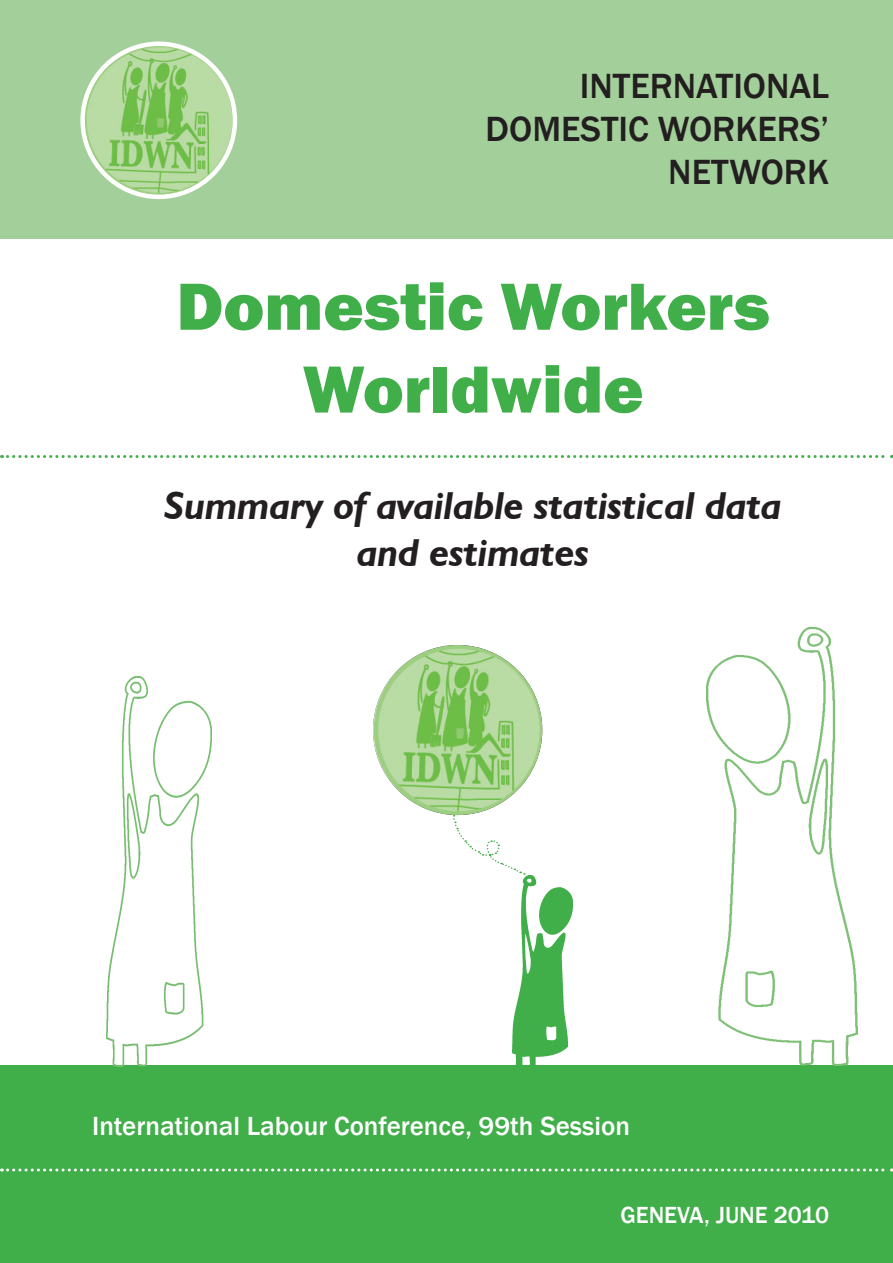
<style>
.page{position:relative;width:893px;height:1263px;background:#fff}
.page>*{position:absolute;margin:0;border:0;box-sizing:border-box;transform-origin:0 0}
.t1{font:800 69px/82.8px "Franklin Gothic";color:#40ae49;text-align:center}
.t2{font:italic 700 39px/46.8px "Humanist 521 BT";color:#231f20;text-align:center}
.t3{font:500 36px/43.2px "Franklin Gothic";color:#231f20;text-align:right}
.t4{font:500 27px "Franklin Gothic";color:#fff}
.t5{font:500 24px "Franklin Gothic";color:#fff}
</style>
<div class="page">
<div style="left:0;top:0;width:893px;height:238px;background:#a3cf9a"></div>
<div style="left:0;top:1066px;width:893px;height:197px;background:#40ae49"></div>
<img style="left:83px;top:44px;width:152px;height:153px;border-radius:76px">
<div style="left:80px;top:42px;width:157px;height:157px;border:4px solid #fff;border-radius:50%"></div>
<img style="left:706px;top:627px;width:152px;height:439px">
<img style="left:512px;top:876px;width:60px;height:190px">
<img style="left:106px;top:676px;width:105px;height:390px">
<svg style="left:2px;top:455px;width:890px;height:3px"></svg>
<svg style="left:2px;top:1168px;width:890px;height:3px"></svg>
<img style="left:373px;top:645px;width:169px;height:170px;border-radius:85px">
<svg style="left:453px;top:815px;width:72px;height:60px"></svg>
<p class="t3" style="left:486px;top:65px;width:345px">INTERNATIONAL<br>DOMESTIC WORKERS’<br>NETWORK</p>
<h1 class="t1" style="left:176px;top:265px;width:595px">Domestic Workers<br>Worldwide</h1>
<p class="t2" style="left:164px;top:481px;width:619px">Summary of available statistical data and estimates</p>
<p class="t4" style="left:92px;top:1109px;width:539px">International Labour Conference, 99th Session</p>
<p class="t5" style="left:620px;top:1200px;width:210px">Geneva, June 2010</p>
</div>
